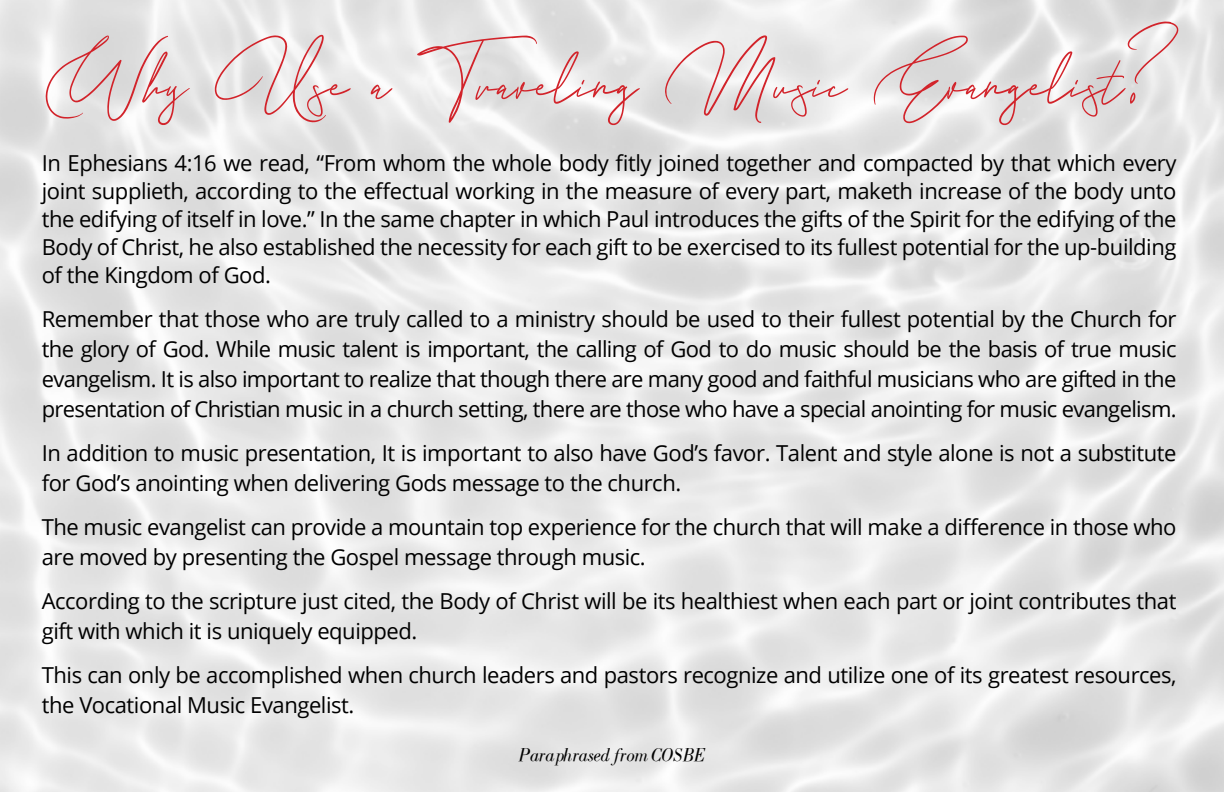
<style>
.page{position:relative;width:1224px;height:792px;background:#fff}
.page>*{position:absolute;margin:0;border:0;box-sizing:border-box;transform-origin:0 0}
.t1{font:58px "Andrea Bilarosa";color:#d2232a}
.t2{font:22px/30px "Open Sans";letter-spacing:-.02em;color:#000}
.t3{font:italic 18.8px "Bodoni Poster S Si";color:#000}
</style>
<div class="page">
<h1 class="t1" style="left:43px;top:49px;width:1140px">Why Use a Traveling Music Evangelist?</h1>
<p class="t2" style="left:42px;top:148px;width:1136px;line-height:28px;text-align:justify">In Ephesians 4:16 we read, “From whom the whole body fitly joined together and compacted by that which every joint supplieth, according to the effectual working in the measure of every part, maketh increase of the body unto the edifying of itself in love.” In the same chapter in which Paul introduces the gifts of the Spirit for the edifying of the Body of Christ, he also established the necessity for each gift to be exercised to its fullest potential for the up-building of the Kingdom of God.</p>
<p class="t2" style="left:42px;top:303px;width:1136px;text-align:justify">Remember that those who are truly called to a ministry should be used to their fullest potential by the Church for the glory of God. While music talent is important, the calling of God to do music should be the basis of true music evangelism. It is also important to realize that though there are many good and faithful musicians who are gifted in the presentation of Christian music in a church setting, there are those who have a special anointing for music evangelism.</p>
<p class="t2" style="left:42px;top:437px;width:1136px">In addition to music presentation, It is important to also have God’s favor. Talent and style alone is not a substitute for God’s anointing when delivering Gods message to the church.</p>
<p class="t2" style="left:42px;top:511px;width:1136px">The music evangelist can provide a mountain top experience for the church that will make a difference in those who are moved by presenting the Gospel message through music.</p>
<p class="t2" style="left:42px;top:585px;width:1136px">According to the scripture just cited, the Body of Christ will be its healthiest when each part or joint contributes that gift with which it is uniquely equipped.</p>
<p class="t2" style="left:42px;top:659px;width:1136px">This can only be accomplished when church leaders and pastors recognize and utilize one of its greatest resources, the Vocational Music Evangelist.</p>
<p class="t3" style="left:519px;top:744px;width:187px">Paraphrased from COSBE</p>
</div>
